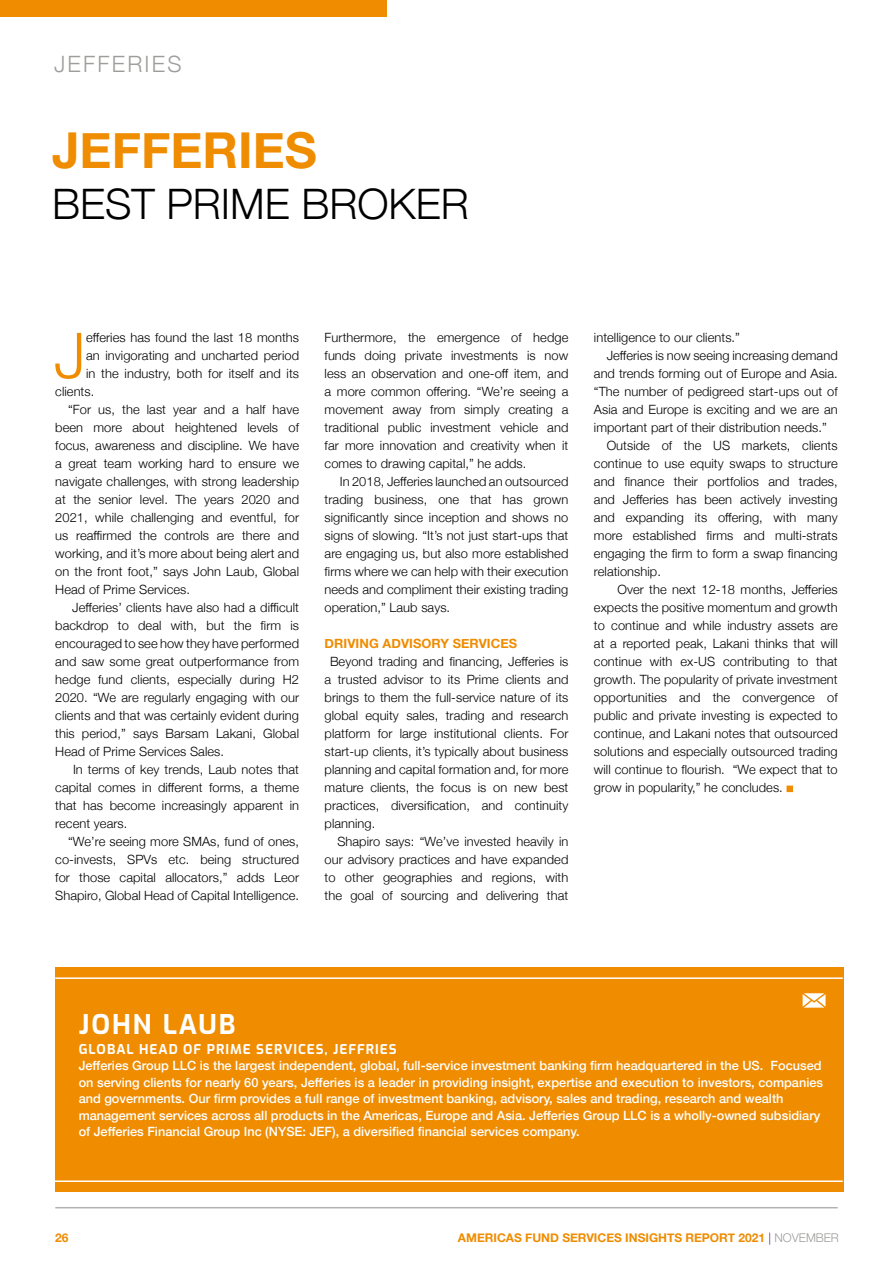
<style>
.page{position:relative;width:893px;height:1263px;background:#fff}
.page>*{position:absolute;margin:0;border:0;box-sizing:border-box;transform-origin:0 0}
.t1{font:300 63.15px "Helvetica Neue";color:#ef8c00}
.t2{font:700 49.5px "Helvetica Neue";color:#ef8c00}
.t3{font:300 42px "Helvetica Neue";color:#000}
.t4{font:700 27px "Exo";letter-spacing:.075em;color:#fff}
.t5{font:300 22.5px "Helvetica Neue";letter-spacing:.1em;color:#9d9d9c}
.t6{font:700 13.5px "Exo";letter-spacing:.075em;color:#fff}
.t7{font:300 12.75px/18px "Helvetica Neue";letter-spacing:.005em;color:#000;text-align:justify}
.t8{font:500 12.75px/16.5px "Helvetica Neue";color:#fff}
.t9{font:700 12.75px "Helvetica Neue";letter-spacing:.005em;color:#ef8c00}
.t10{font:700 12px "Helvetica Neue";color:#ef8c00}
.s1{font-weight:300;color:#512178}
.s2{font-weight:300;color:#9d9d9c}
</style>
<div class="page">
<hr style="left:55px;top:1207px;width:783px;height:1px;background:#b3b2b2">
<div style="left:0;top:0;width:387px;height:16px;background:#ef8c00"></div>
<div style="left:786px;top:786px;width:7px;height:6px;background:#ef8c00;border:2px solid #ef8c00"></div>
<div style="left:55px;top:968px;width:789px;height:224px;background:#ef8c00"></div>
<hr style="left:55px;top:977px;width:788px;height:2px;background:#fff">
<svg style="left:803px;top:993px;width:22px;height:15px"></svg>
<hr style="left:54px;top:1180px;width:789px;height:2px;background:#fff">
<h3 class="t5" style="left:54px;top:45px;width:129px">JEFFERIES</h3>
<h2 class="t2" style="left:52px;top:112px;width:266px">JEFFERIES</h2>
<h3 class="t3" style="left:52px;top:170px;width:418px">BEST PRIME BROKER</h3>
<h1 class="t1" style="left:54px;top:305px;width:33px">J</h1>
<p class="t7" style="left:86px;top:328px;width:214px">efferies has found the last 18 months</p>
<p class="t7" style="left:86px;top:346px;width:214px">an invigorating and uncharted period</p>
<p class="t7" style="left:86px;top:364px;width:214px">in the industry, both for itself and its</p>
<p class="t7" style="left:55px;top:382px;width:41px">clients.</p>
<p class="t7" style="left:68px;top:400px;width:233px">“For us, the last year and a half have</p>
<p class="t7" style="left:55px;top:418px;width:245px">been more about heightened levels of</p>
<p class="t7" style="left:55px;top:436px;width:245px">focus, awareness and discipline. We have</p>
<p class="t7" style="left:55px;top:454px;width:245px">a great team working hard to ensure we</p>
<p class="t7" style="left:55px;top:472px;width:245px">navigate challenges, with strong leadership</p>
<p class="t7" style="left:55px;top:490px;width:245px">at the senior level. The years 2020 and</p>
<p class="t7" style="left:55px;top:508px;width:245px">2021, while challenging and eventful, for</p>
<p class="t7" style="left:55px;top:526px;width:245px">us reaffirmed the controls are there and</p>
<p class="t7" style="left:55px;top:544px;width:245px">working, and it’s more about being alert and</p>
<p class="t7" style="left:55px;top:562px;width:245px">on the front foot,” says John Laub, Global</p>
<p class="t7" style="left:55px;top:580px;width:136px">Head of Prime Services.</p>
<p class="t7" style="left:72px;top:598px;width:228px">Jefferies’ clients have also had a difficult</p>
<p class="t7" style="left:55px;top:616px;width:245px">backdrop to deal with, but the firm is</p>
<p class="t7" style="left:55px;top:634px;width:245px">encouraged to see how they have performed</p>
<p class="t7" style="left:55px;top:652px;width:245px">and saw some great outperformance from</p>
<p class="t7" style="left:55px;top:670px;width:245px">hedge fund clients, especially during H2</p>
<p class="t7" style="left:55px;top:688px;width:245px">2020. “We are regularly engaging with our</p>
<p class="t7" style="left:55px;top:706px;width:245px">clients and that was certainly evident during</p>
<p class="t7" style="left:55px;top:724px;width:245px">this period,” says Barsam Lakani, Global</p>
<p class="t7" style="left:55px;top:742px;width:170px">Head of Prime Services Sales.</p>
<p class="t7" style="left:73px;top:760px;width:228px">In terms of key trends, Laub notes that</p>
<p class="t7" style="left:55px;top:778px;width:245px">capital comes in different forms, a theme</p>
<p class="t7" style="left:55px;top:796px;width:245px">that has become increasingly apparent in</p>
<p class="t7" style="left:55px;top:814px;width:74px">recent years.</p>
<p class="t7" style="left:68px;top:832px;width:233px">“We’re seeing more SMAs, fund of ones,</p>
<p class="t7" style="left:55px;top:850px;width:245px">co-invests, SPVs etc. being structured</p>
<p class="t7" style="left:55px;top:868px;width:245px">for those capital allocators,” adds Leor</p>
<p class="t7" style="left:55px;top:886px;width:245px">Shapiro, Global Head of Capital Intelligence.</p>
<p class="t7" style="left:325px;top:328px;width:245px">Furthermore, the emergence of hedge funds doing private investments is now less an observation and one-off item, and a more common offering. “We’re seeing a movement away from simply creating a traditional public investment vehicle and far more innovation and creativity when it comes to drawing capital,” he adds.</p>
<p class="t7" style="left:325px;top:472px;width:245px;text-indent:15px">In 2018, Jefferies launched an outsourced trading business, one that has grown significantly since inception and shows no signs of slowing. “It’s not just start-ups that are engaging us, but also more established firms where we can help with their execution needs and compliment their existing trading operation,” Laub says.</p>
<p class="t9" style="left:325px;top:634px;width:194px">DRIVING ADVISORY SERVICES</p>
<p class="t7" style="left:325px;top:652px;width:245px;text-indent:5px">Beyond trading and financing, Jefferies is a trusted advisor to its Prime clients and brings to them the full-service nature of its global equity sales, trading and research platform for large institutional clients. For start-up clients, it’s typically about business planning and capital formation and, for more mature clients, the focus is on new best practices, diversification, and continuity planning.</p>
<p class="t7" style="left:325px;top:832px;width:245px;text-indent:13px">Shapiro says: “We’ve invested heavily in our advisory practices and have expanded to other geographies and regions, with the goal of sourcing and delivering that</p>
<p class="t7" style="left:594px;top:328px;width:148px">intelligence to our clients.”</p>
<p class="t7" style="left:607px;top:346px;width:233px">Jefferies is now seeing increasing demand</p>
<p class="t7" style="left:594px;top:364px;width:245px">and trends forming out of Europe and Asia.</p>
<p class="t7" style="left:594px;top:382px;width:245px">“The number of pedigreed start-ups out of</p>
<p class="t7" style="left:594px;top:400px;width:245px">Asia and Europe is exciting and we are an</p>
<p class="t7" style="left:594px;top:418px;width:234px">important part of their distribution needs.”</p>
<p class="t7" style="left:607px;top:436px;width:233px">Outside of the US markets, clients</p>
<p class="t7" style="left:594px;top:454px;width:245px">continue to use equity swaps to structure</p>
<p class="t7" style="left:594px;top:472px;width:245px">and finance their portfolios and trades,</p>
<p class="t7" style="left:594px;top:490px;width:245px">and Jefferies has been actively investing</p>
<p class="t7" style="left:594px;top:508px;width:245px">and expanding its offering, with many</p>
<p class="t7" style="left:594px;top:526px;width:245px">more established firms and multi-strats</p>
<p class="t7" style="left:594px;top:544px;width:245px">engaging the firm to form a swap financing</p>
<p class="t7" style="left:594px;top:562px;width:69px">relationship.</p>
<p class="t7" style="left:617px;top:580px;width:222px">Over the next 12-18 months, Jefferies</p>
<p class="t7" style="left:594px;top:598px;width:245px">expects the positive momentum and growth</p>
<p class="t7" style="left:594px;top:616px;width:245px">to continue and while industry assets are</p>
<p class="t7" style="left:594px;top:634px;width:245px">at a reported peak, Lakani thinks that will</p>
<p class="t7" style="left:594px;top:652px;width:245px">continue with ex-US contributing to that</p>
<p class="t7" style="left:594px;top:670px;width:245px">growth. The popularity of private investment</p>
<p class="t7" style="left:594px;top:688px;width:245px">opportunities and the convergence of</p>
<p class="t7" style="left:594px;top:706px;width:245px">public and private investing is expected to</p>
<p class="t7" style="left:594px;top:724px;width:245px">continue, and Lakani notes that outsourced</p>
<p class="t7" style="left:594px;top:742px;width:245px">solutions and especially outsourced trading</p>
<p class="t7" style="left:594px;top:760px;width:245px">will continue to flourish. “We expect that to</p>
<p class="t7" style="left:594px;top:778px;width:190px">grow in popularity,” he concludes.</p>
<h3 class="t4" style="left:79px;top:1005px;width:158px">JOHN LAUB</h3>
<p class="t6" style="left:79px;top:1039px;width:320px">GLOBAL HEAD OF PRIME SERVICES, JEFFRIES</p>
<p class="t8" style="left:79px;top:1056px;width:746px">Jefferies Group LLC is the largest independent, global, full-service investment banking firm headquartered in the US. Focused on serving clients for nearly 60 years, Jefferies is a leader in providing insight, expertise and execution to investors, companies and governments. Our firm provides a full range of investment banking, advisory, sales and trading, research and wealth management services across all products in the Americas, Europe and Asia. Jefferies Group LLC is a wholly-owned subsidiary of Jefferies Financial Group Inc (NYSE: JEF), a diversified financial services company.</p>
<p class="t10" style="left:55px;top:1228px;width:15px">26</p>
<p class="t10" style="left:458px;top:1228px;width:383px">AMERICAS FUND SERVICES INSIGHTS REPORT 2021 <span class="s1">|</span> <span class="s2">NOVEMBER</span></p>
</div>
